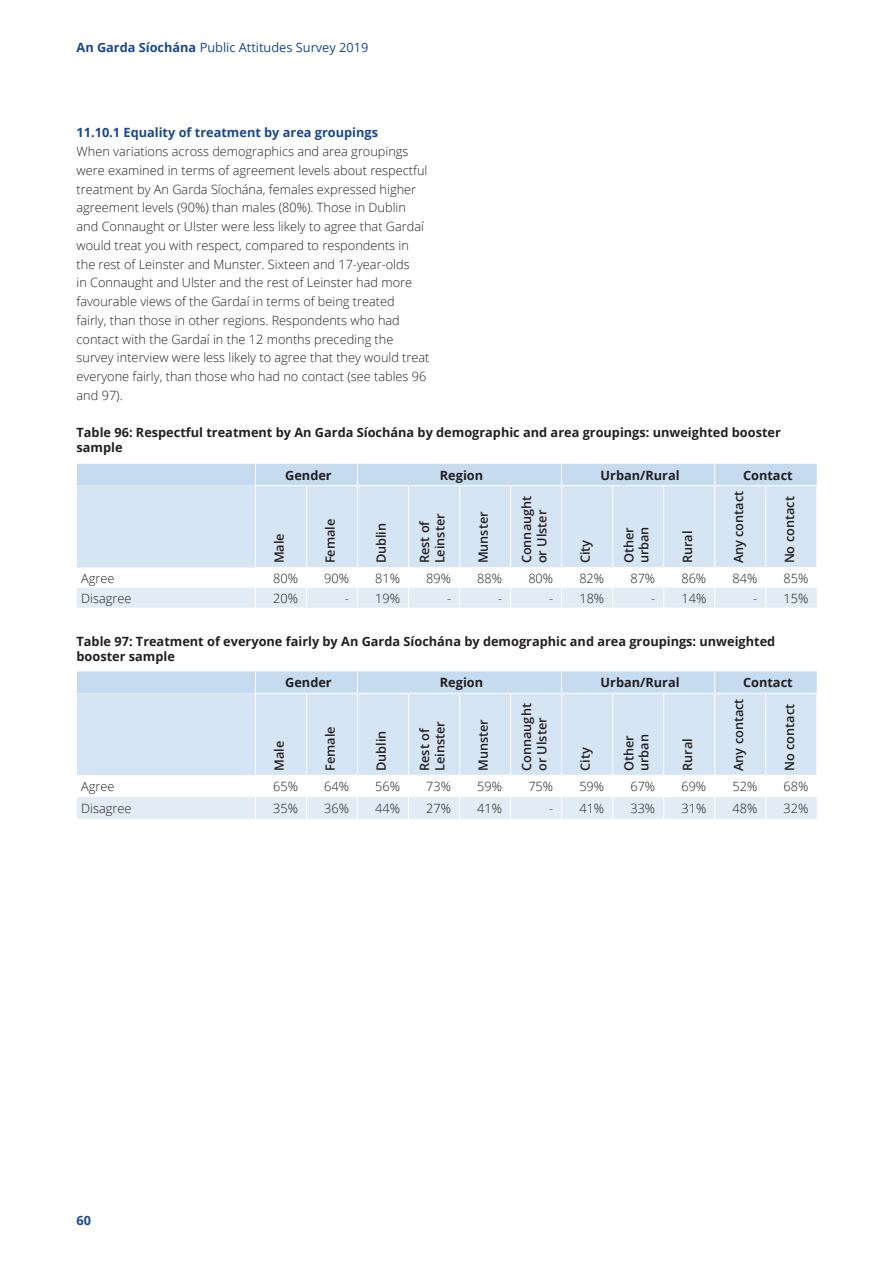
<style>
.page{position:relative;width:893px;height:1263px;background:#fff}
.page>*{position:absolute;margin:0;border:0;box-sizing:border-box;transform-origin:0 0}
.t1{font:300 12.75px/18.8px "Open Sans";color:#231f20}
.t2{font:700 12.75px/15px "Open Sans";color:#231f20}
.t3{font:600 12.75px/15.3px "Open Sans";color:#231f20}
.t4{font:700 12.75px "Open Sans";color:#19488e}
.t5{font:12.75px "Open Sans";color:#19488e}
.s1{font-weight:700}
</style>
<div class="page">
<div style="left:77px;top:486px;width:739px;height:82px;background:#d6e5f4"></div>
<div style="left:77px;top:464px;width:740px;height:22px;background:#c6daf0"></div>
<hr style="left:255px;top:486px;width:1px;height:81px;background:#fff">
<hr style="left:306px;top:486px;width:1px;height:81px;background:#fff">
<hr style="left:357px;top:486px;width:1px;height:81px;background:#fff">
<hr style="left:408px;top:486px;width:1px;height:81px;background:#fff">
<hr style="left:459px;top:486px;width:1px;height:81px;background:#fff">
<hr style="left:510px;top:486px;width:1px;height:81px;background:#fff">
<hr style="left:561px;top:486px;width:1px;height:81px;background:#fff">
<hr style="left:612px;top:486px;width:1px;height:81px;background:#fff">
<hr style="left:663px;top:486px;width:1px;height:81px;background:#fff">
<hr style="left:714px;top:486px;width:1px;height:81px;background:#fff">
<hr style="left:765px;top:486px;width:1px;height:81px;background:#fff">
<div style="left:77px;top:588px;width:740px;height:20px;background:#e1ecf7"></div>
<hr style="left:562px;top:485px;width:51px;height:1px;background:#fff">
<hr style="left:613px;top:485px;width:51px;height:1px;background:#fff">
<hr style="left:664px;top:485px;width:51px;height:1px;background:#fff">
<hr style="left:715px;top:485px;width:51px;height:1px;background:#fff">
<hr style="left:766px;top:485px;width:51px;height:1px;background:#fff">
<hr style="left:562px;top:567px;width:51px;height:1px;background:#fff">
<hr style="left:613px;top:567px;width:51px;height:1px;background:#fff">
<hr style="left:664px;top:567px;width:51px;height:1px;background:#fff">
<hr style="left:715px;top:567px;width:51px;height:1px;background:#fff">
<hr style="left:766px;top:567px;width:51px;height:1px;background:#fff">
<hr style="left:256px;top:485px;width:51px;height:1px;background:#fff">
<hr style="left:307px;top:485px;width:51px;height:1px;background:#fff">
<hr style="left:358px;top:485px;width:51px;height:1px;background:#fff">
<hr style="left:409px;top:485px;width:51px;height:1px;background:#fff">
<hr style="left:460px;top:485px;width:51px;height:1px;background:#fff">
<hr style="left:511px;top:485px;width:51px;height:1px;background:#fff">
<hr style="left:255px;top:567px;width:52px;height:1px;background:#fff">
<hr style="left:307px;top:567px;width:51px;height:1px;background:#fff">
<hr style="left:358px;top:567px;width:51px;height:1px;background:#fff">
<hr style="left:409px;top:567px;width:51px;height:1px;background:#fff">
<hr style="left:460px;top:567px;width:51px;height:1px;background:#fff">
<hr style="left:511px;top:567px;width:51px;height:1px;background:#fff">
<div style="left:77px;top:693px;width:739px;height:82px;background:#d6e5f4"></div>
<svg style="left:77px;top:671px;width:740px;height:22px;background:#c8dbf0"></svg>
<hr style="left:255px;top:693px;width:1px;height:82px;background:#fff">
<hr style="left:306px;top:694px;width:1px;height:81px;background:#fff">
<hr style="left:357px;top:694px;width:1px;height:81px;background:#fff">
<hr style="left:408px;top:694px;width:1px;height:81px;background:#fff">
<hr style="left:459px;top:694px;width:1px;height:81px;background:#fff">
<hr style="left:510px;top:694px;width:1px;height:81px;background:#fff">
<hr style="left:561px;top:694px;width:1px;height:81px;background:#fff">
<hr style="left:612px;top:694px;width:1px;height:81px;background:#fff">
<hr style="left:663px;top:694px;width:1px;height:81px;background:#fff">
<hr style="left:714px;top:694px;width:1px;height:81px;background:#fff">
<hr style="left:765px;top:694px;width:1px;height:81px;background:#fff">
<div style="left:77px;top:797px;width:740px;height:22px;background:#e1ecf7"></div>
<hr style="left:562px;top:693px;width:51px;height:1px;background:#fff">
<hr style="left:613px;top:693px;width:51px;height:1px;background:#fff">
<hr style="left:664px;top:693px;width:51px;height:1px;background:#fff">
<hr style="left:715px;top:693px;width:51px;height:1px;background:#fff">
<hr style="left:766px;top:693px;width:51px;height:1px;background:#fff">
<hr style="left:256px;top:693px;width:51px;height:1px;background:#fff">
<hr style="left:307px;top:693px;width:51px;height:1px;background:#fff">
<hr style="left:358px;top:693px;width:51px;height:1px;background:#fff">
<hr style="left:409px;top:693px;width:51px;height:1px;background:#fff">
<hr style="left:460px;top:693px;width:51px;height:1px;background:#fff">
<hr style="left:511px;top:693px;width:51px;height:1px;background:#fff">
<p class="t5" style="left:77px;top:39px;width:293px"><span class="s1">An Garda Síochána</span> Public Attitudes Survey 2019</p>
<p class="t4" style="left:77px;top:124px;width:303px">11.10.1 Equality of treatment by area groupings</p>
<p class="t1" style="left:77px;top:142px;width:355px">When variations across demographics and area groupings were examined in terms of agreement levels about respectful treatment by An Garda Síochána, females expressed higher agreement levels (90%) than males (80%). Those in Dublin and Connaught or Ulster were less likely to agree that Gardaí would treat you with respect, compared to respondents in the rest of Leinster and Munster. Sixteen and 17-year-olds<br>in Connaught and Ulster and the rest of Leinster had more favourable views of the Gardaí in terms of being treated<br>fairly, than those in other regions. Respondents who had contact with the Gardaí in the 12 months preceding the survey interview were less likely to agree that they would treat everyone fairly, than those who had no contact (see tables 96 and 97).</p>
<p class="t2" style="left:77px;top:425px;width:706px">Table 96: Respectful treatment by An Garda Síochána by demographic and area groupings: unweighted booster sample</p>
<p class="t2" style="left:285px;top:467px;width:48px">Gender</p>
<p class="t2" style="left:440px;top:467px;width:45px">Region</p>
<p class="t2" style="left:601px;top:467px;width:81px">Urban/Rural</p>
<p class="t2" style="left:743px;top:467px;width:51px">Contact</p>
<p class="t3" style="left:271px;top:563px;width:32px;rotate:-90deg">Male</p>
<p class="t3" style="left:322px;top:563px;width:46px;rotate:-90deg">Female</p>
<p class="t3" style="left:373px;top:563px;width:42px;rotate:-90deg">Dublin</p>
<p class="t3" style="left:417px;top:563px;width:51px;rotate:-90deg">Rest of<br>Leinster</p>
<p class="t3" style="left:475px;top:563px;width:54px;rotate:-90deg">Munster</p>
<p class="t3" style="left:519px;top:563px;width:69px;rotate:-90deg">Connaught or Ulster</p>
<p class="t3" style="left:577px;top:563px;width:25px;rotate:-90deg">City</p>
<p class="t3" style="left:621px;top:563px;width:39px;rotate:-90deg">Other urban</p>
<p class="t3" style="left:679px;top:563px;width:34px;rotate:-90deg">Rural</p>
<p class="t3" style="left:730px;top:563px;width:74px;rotate:-90deg">Any contact</p>
<p class="t3" style="left:781px;top:563px;width:69px;rotate:-90deg">No contact</p>
<p class="t1" style="left:81px;top:568px;width:35px">Agree</p>
<p class="t1" style="left:273px;top:568px;width:26px">80%</p>
<p class="t1" style="left:324px;top:568px;width:26px">90%</p>
<p class="t1" style="left:375px;top:568px;width:26px">81%</p>
<p class="t1" style="left:426px;top:568px;width:26px">89%</p>
<p class="t1" style="left:477px;top:568px;width:26px">88%</p>
<p class="t1" style="left:528px;top:568px;width:26px">80%</p>
<p class="t1" style="left:579px;top:568px;width:26px">82%</p>
<p class="t1" style="left:630px;top:568px;width:26px">87%</p>
<p class="t1" style="left:681px;top:568px;width:26px">86%</p>
<p class="t1" style="left:732px;top:568px;width:26px">84%</p>
<p class="t1" style="left:783px;top:568px;width:26px">85%</p>
<p class="t1" style="left:81px;top:588px;width:52px">Disagree</p>
<p class="t1" style="left:273px;top:588px;width:26px">20%</p>
<p class="t1" style="left:345px;top:588px;width:57px">- 19%</p>
<p class="t1" style="left:447px;top:588px;width:6px">-</p>
<p class="t1" style="left:498px;top:588px;width:6px">-</p>
<p class="t1" style="left:549px;top:588px;width:57px">- 18%</p>
<p class="t1" style="left:651px;top:588px;width:57px">- 14%</p>
<p class="t1" style="left:753px;top:588px;width:57px">- 15%</p>
<p class="t2" style="left:77px;top:633px;width:700px">Table 97: Treatment of everyone fairly by An Garda Síochána by demographic and area groupings: unweighted booster sample</p>
<p class="t2" style="left:285px;top:675px;width:48px">Gender</p>
<p class="t2" style="left:440px;top:675px;width:45px">Region</p>
<p class="t2" style="left:601px;top:675px;width:81px">Urban/Rural</p>
<p class="t2" style="left:743px;top:675px;width:51px">Contact</p>
<p class="t3" style="left:271px;top:771px;width:32px;rotate:-90deg">Male</p>
<p class="t3" style="left:322px;top:771px;width:46px;rotate:-90deg">Female</p>
<p class="t3" style="left:373px;top:771px;width:42px;rotate:-90deg">Dublin</p>
<p class="t3" style="left:417px;top:771px;width:51px;rotate:-90deg">Rest of<br>Leinster</p>
<p class="t3" style="left:475px;top:771px;width:54px;rotate:-90deg">Munster</p>
<p class="t3" style="left:519px;top:771px;width:69px;rotate:-90deg">Connaught or Ulster</p>
<p class="t3" style="left:577px;top:771px;width:25px;rotate:-90deg">City</p>
<p class="t3" style="left:621px;top:771px;width:39px;rotate:-90deg">Other urban</p>
<p class="t3" style="left:679px;top:771px;width:34px;rotate:-90deg">Rural</p>
<p class="t3" style="left:730px;top:771px;width:74px;rotate:-90deg">Any contact</p>
<p class="t3" style="left:781px;top:771px;width:69px;rotate:-90deg">No contact</p>
<p class="t1" style="left:81px;top:777px;width:35px">Agree</p>
<p class="t1" style="left:273px;top:777px;width:26px">65%</p>
<p class="t1" style="left:324px;top:777px;width:26px">64%</p>
<p class="t1" style="left:375px;top:777px;width:26px">56%</p>
<p class="t1" style="left:426px;top:777px;width:26px">73%</p>
<p class="t1" style="left:477px;top:777px;width:26px">59%</p>
<p class="t1" style="left:528px;top:777px;width:26px">75%</p>
<p class="t1" style="left:579px;top:777px;width:26px">59%</p>
<p class="t1" style="left:630px;top:777px;width:26px">67%</p>
<p class="t1" style="left:681px;top:777px;width:26px">69%</p>
<p class="t1" style="left:732px;top:777px;width:26px">52%</p>
<p class="t1" style="left:783px;top:777px;width:26px">68%</p>
<p class="t1" style="left:81px;top:798px;width:52px">Disagree</p>
<p class="t1" style="left:273px;top:798px;width:26px">35%</p>
<p class="t1" style="left:324px;top:798px;width:26px">36%</p>
<p class="t1" style="left:375px;top:798px;width:26px">44%</p>
<p class="t1" style="left:426px;top:798px;width:26px">27%</p>
<p class="t1" style="left:477px;top:798px;width:26px">41%</p>
<p class="t1" style="left:549px;top:798px;width:57px">- 41%</p>
<p class="t1" style="left:630px;top:798px;width:26px">33%</p>
<p class="t1" style="left:681px;top:798px;width:26px">31%</p>
<p class="t1" style="left:732px;top:798px;width:26px">48%</p>
<p class="t1" style="left:783px;top:798px;width:26px">32%</p>
<p class="t4" style="left:77px;top:1211px;width:16px">60</p>
</div>
